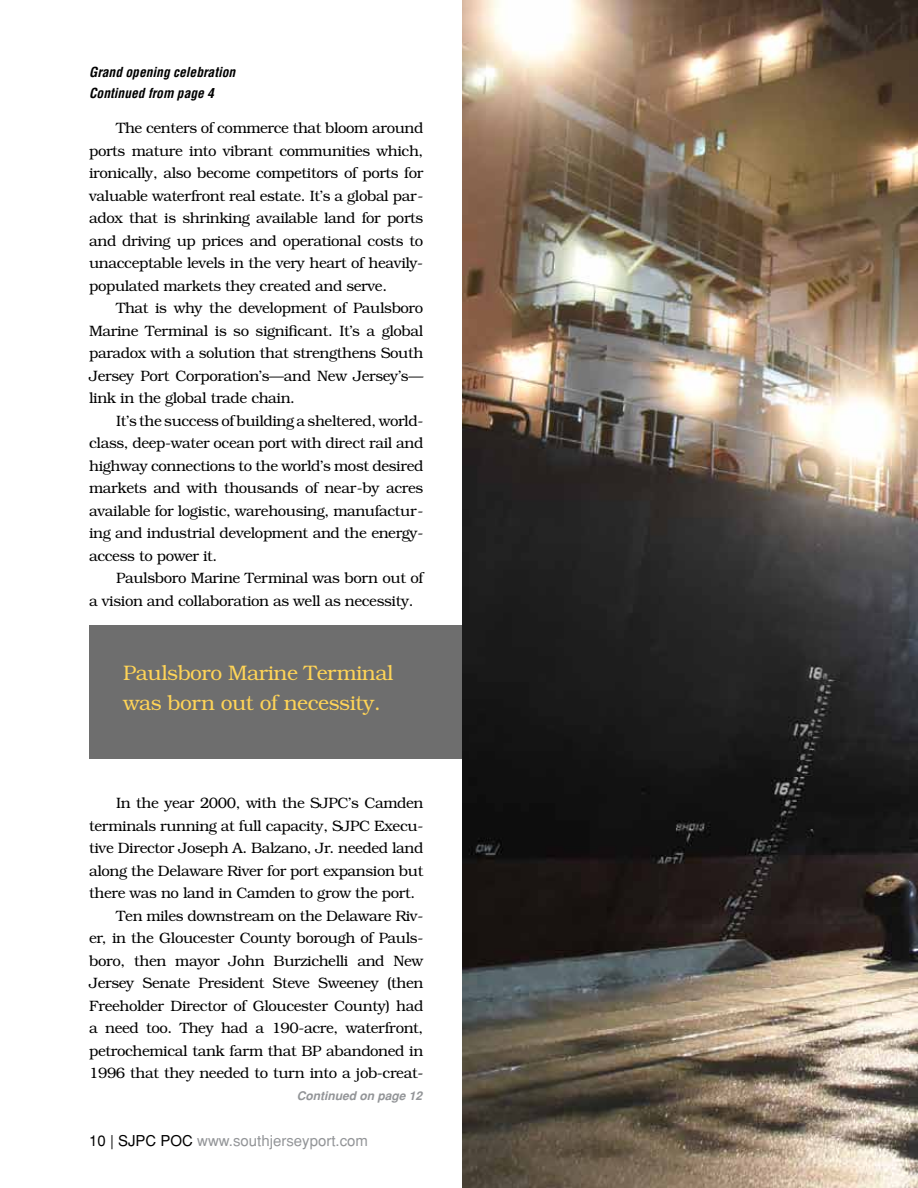
<style>
.page{position:relative;width:918px;height:1188px;background:#fff}
.page>*{position:absolute;margin:0;border:0;box-sizing:border-box;transform-origin:0 0}
.t1{font:300 21px/30px "Bookman";letter-spacing:-.02em;color:#ffd457}
.t2{font:300 15px/22.5px "Bookman";letter-spacing:-.025em;color:#000;text-align:justify}
.t3{font:15px "Helvetica";color:#939598}
.t4{font:italic 700 condensed 13.5px/21px "Helvetica";color:#000}
.t5{font:italic 700 12px "Helvetica";color:#939598}
.s1{color:#000}
</style>
<div class="page">
<div style="left:89px;top:625px;width:513px;height:134px;background:#6e6e6e"></div>
<img style="left:462px;top:0;width:456px;height:1188px">
<p class="t4" style="left:89px;top:61px;width:148px">Grand opening celebration<br>Continued from page 4</p>
<p class="t2" style="left:89px;top:117px;width:336px;text-indent:27px">The centers of commerce that bloom around ports mature into vibrant communities which, ironically, also become competitors of ports for valuable waterfront real estate. It’s a global par&shy;adox that is shrinking available land for ports and driving up prices and operational costs to unacceptable levels in the very heart of heavily&shy;populated markets they created and serve.</p>
<p class="t2" style="left:89px;top:297px;width:336px;text-indent:27px">That is why the development of Paulsboro Marine Terminal is so significant. It’s a global paradox with a solution that strengthens South Jersey Port Corporation’s—and New Jersey’s— link in the global trade chain.</p>
<p class="t2" style="left:89px;top:410px;width:336px;text-indent:27px">It’s the success of building a sheltered, world&shy;class, deep-water ocean port with direct rail and highway connections to the world’s most desired markets and with thousands of near-by acres available for logistic, warehousing, manufactur&shy;ing and industrial development and the energy&shy;access to power it.</p>
<p class="t2" style="left:89px;top:567px;width:336px;text-indent:27px">Paulsboro Marine Terminal was born out of a vision and collaboration as well as necessity.</p>
<h1 class="t1" style="left:123px;top:658px;width:272px">Paulsboro Marine Terminal was born out of necessity.</h1>
<p class="t2" style="left:116px;top:792px;width:309px">In the year 2000, with the SJPC’s Camden</p>
<p class="t2" style="left:89px;top:815px;width:336px">terminals running at full capacity, SJPC Execu-</p>
<p class="t2" style="left:89px;top:837px;width:336px">tive Director Joseph A. Balzano, Jr. needed land</p>
<p class="t2" style="left:89px;top:860px;width:336px">along the Delaware River for port expansion but</p>
<p class="t2" style="left:89px;top:882px;width:328px">there was no land in Camden to grow the port.</p>
<p class="t2" style="left:116px;top:905px;width:309px">Ten miles downstream on the Delaware Riv-</p>
<p class="t2" style="left:89px;top:927px;width:336px">er, in the Gloucester County borough of Pauls-</p>
<p class="t2" style="left:89px;top:950px;width:336px">boro, then mayor John Burzichelli and New</p>
<p class="t2" style="left:89px;top:972px;width:336px">Jersey Senate President Steve Sweeney (then</p>
<p class="t2" style="left:89px;top:995px;width:336px">Freeholder Director of Gloucester County) had</p>
<p class="t2" style="left:89px;top:1017px;width:336px">a need too. They had a 190-acre, waterfront,</p>
<p class="t2" style="left:89px;top:1040px;width:336px">petrochemical tank farm that BP abandoned in</p>
<p class="t2" style="left:89px;top:1062px;width:336px">1996 that they needed to turn into a job-creat-</p>
<p class="t5" style="left:297px;top:1089px;width:127px">Continued on page 12</p>
<p class="t3" style="left:89px;top:1132px;width:280px"><span class="s1">10 | SJPC POC</span> www.southjerseyport.com</p>
</div>
